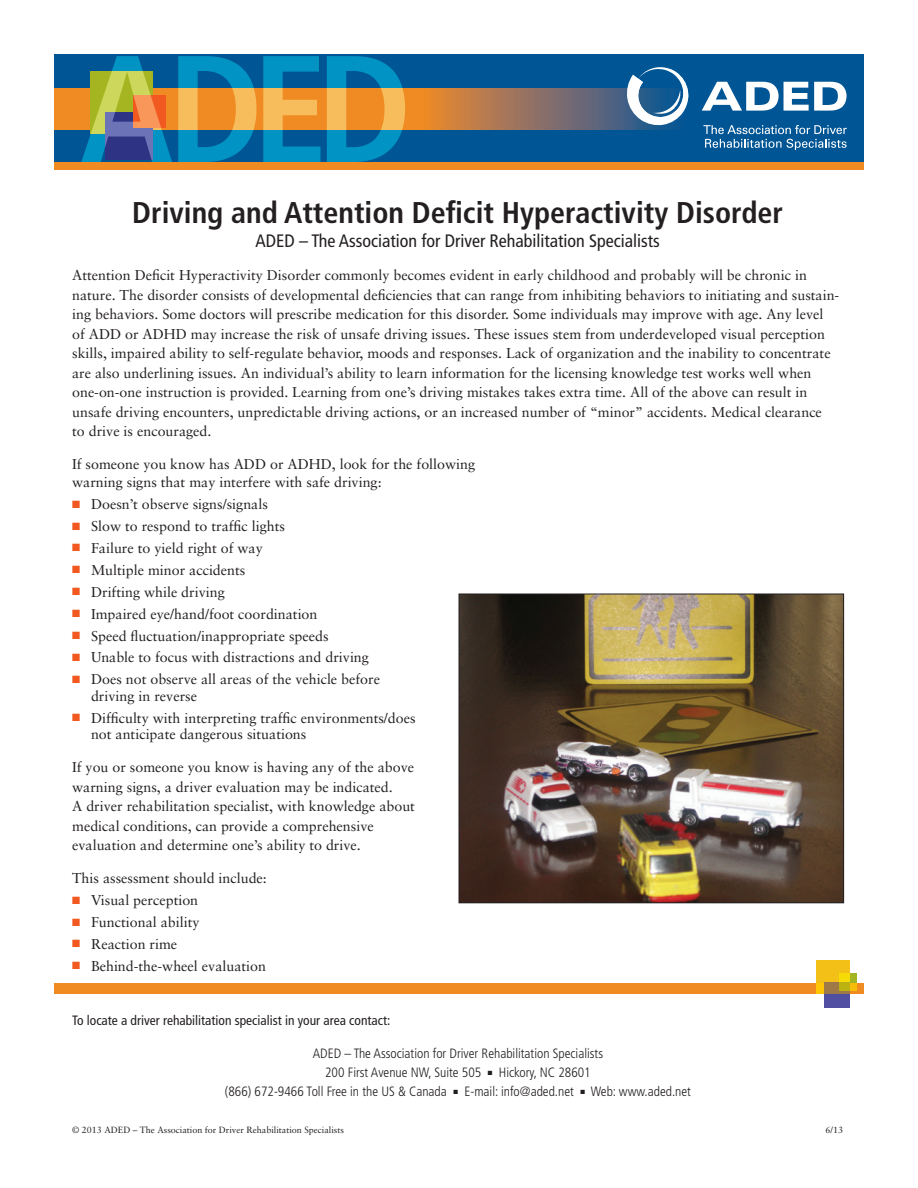
<style>
.page{position:relative;width:918px;height:1188px;background:#fff}
.page>*{position:absolute;margin:0;border:0;box-sizing:border-box;transform-origin:0 0}
.Sheet_heading{font:700 condensed 30px "Frutiger";color:#231f20}
.Sheet_subhead{font:condensed 18px "Frutiger";color:#231f20}
.body{font:14.25px/19.5px "Sabon";color:#231f20}
.footer_address{font:300 condensed 13.5px/18.8px "Frutiger";color:#231f20}
.To_locate_statement{font:condensed 13.5px "Frutiger";color:#231f20}
.t1{font:9px "Sabon";color:#231f20}
.s1{color:#f15921}
</style>
<div class="page">
<div style="left:54px;top:149px;width:810px;height:21px;background:#f08b21"></div>
<div style="left:54px;top:54px;width:810px;height:108px;background:#005595"></div>
<svg style="left:54px;top:89px;width:648px;height:41px"></svg>
<div style="left:54px;top:984px;width:810px;height:10px;background:#f08b21"></div>
<div style="left:816px;top:960px;width:34px;height:34px;background:#f3c017"></div>
<svg style="left:824px;top:983px;width:26px;height:25px"></svg>
<svg style="left:839px;top:973px;width:18px;height:18px"></svg>
<svg style="left:81px;top:56px;width:324px;height:106px"></svg>
<img style="left:461px;top:596px;width:381px;height:305px">
<div style="left:459px;top:594px;width:385px;height:309px;border:1px solid #231f20"></div>
<svg style="left:702px;top:82px;width:145px;height:29px"></svg>
<svg style="left:703px;top:125px;width:144px;height:25px"></svg>
<svg style="left:626px;top:67px;width:62px;height:59px"></svg>
<p class="Sheet_heading" style="left:132px;top:194px;width:652px">Driving and Attention Deficit Hyperactivity Disorder</p>
<p class="Sheet_subhead" style="left:255px;top:231px;width:406px">ADED – The Association for Driver Rehabilitation Specialists</p>
<p class="body" style="left:72px;top:265px;width:769px">Attention Deficit Hyperactivity Disorder commonly becomes evident in early childhood and probably will be chronic in nature. The disorder consists of developmental deficiencies that can range from inhibiting behaviors to initiating and sustain&shy;ing behaviors. Some doctors will prescribe medication for this disorder. Some individuals may improve with age. Any level of ADD or ADHD may increase the risk of unsafe driving issues. These issues stem from underdeveloped visual perception skills, impaired ability to self-regulate behavior, moods and responses. Lack of organization and the inability to concentrate are also underlining issues. An individual’s ability to learn information for the licensing knowledge test works well when one-on-one instruction is provided. Learning from one’s driving mistakes takes extra time. All of the above can result in unsafe driving encounters, unpredictable driving actions, or an increased number of “minor” accidents. Medical clearance<br>to drive is encouraged.</p>
<p class="body" style="left:72px;top:454px;width:405px;line-height:18.8px">If someone you know has ADD or ADHD, look for the following warning signs that may interfere with safe driving:</p>
<p class="body" style="left:72px;top:494px;width:197px"><span class="s1">■</span> Doesn’t observe signs/signals</p>
<p class="body" style="left:72px;top:516px;width:214px"><span class="s1">■</span> Slow to respond to traffic lights</p>
<p class="body" style="left:72px;top:538px;width:192px"><span class="s1">■</span> Failure to yield right of way</p>
<p class="body" style="left:72px;top:560px;width:175px"><span class="s1">■</span> Multiple minor accidents</p>
<p class="body" style="left:72px;top:582px;width:154px"><span class="s1">■</span> Drifting while driving</p>
<p class="body" style="left:72px;top:604px;width:247px"><span class="s1">■</span> Impaired eye/hand/foot coordination</p>
<p class="body" style="left:72px;top:626px;width:258px"><span class="s1">■</span> Speed fluctuation/inappropriate speeds</p>
<p class="body" style="left:72px;top:648px;width:298px"><span class="s1">■</span> Unable to focus with distractions and driving</p>
<p class="body" style="left:91px;top:671px;width:290px;line-height:16.5px;text-indent:-19px"><span class="s1">■</span> Does not observe all areas of the vehicle before driving in reverse</p>
<p class="body" style="left:91px;top:709px;width:326px;line-height:16.5px;text-indent:-19px"><span class="s1">■</span> Difficulty with interpreting traffic environments/does not anticipate dangerous situations</p>
<p class="body" style="left:72px;top:757px;width:344px">If you or someone you know is having any of the above warning signs, a driver evaluation may be indicated.<br>A driver rehabilitation specialist, with knowledge about medical conditions, can provide a comprehensive evaluation and determine one’s ability to drive.</p>
<p class="body" style="left:72px;top:868px;width:196px">This assessment should include:</p>
<p class="body" style="left:72px;top:890px;width:128px"><span class="s1">■</span> Visual perception</p>
<p class="body" style="left:72px;top:912px;width:129px"><span class="s1">■</span> Functional ability</p>
<p class="body" style="left:72px;top:934px;width:107px"><span class="s1">■</span> Reaction rime</p>
<p class="body" style="left:72px;top:956px;width:195px"><span class="s1">■</span> Behind-the-wheel evaluation</p>
<p class="To_locate_statement" style="left:72px;top:1012px;width:320px">To locate a driver rehabilitation specialist in your area contact:</p>
<p class="footer_address" style="left:325px;top:1044px;width:279px;text-indent:-12px">ADED – The Association for Driver Rehabilitation Specialists<br>200 First Avenue NW, Suite 505</p>
<p class="footer_address" style="left:488px;top:1063px;width:104px">■ Hickory, NC 28601</p>
<p class="footer_address" style="left:225px;top:1082px;width:223px">(866) 672-9466 Toll Free in the US &amp; Canada</p>
<p class="footer_address" style="left:453px;top:1082px;width:122px">■ E-mail: info@aded.net</p>
<p class="footer_address" style="left:580px;top:1082px;width:112px">■ Web: www.aded.net</p>
<p class="t1" style="left:72px;top:1125px;width:273px">© 2013 ADED – The Association for Driver Rehabilitation Specialists</p>
<p class="t1" style="left:826px;top:1125px;width:19px">6/13</p>
</div>
